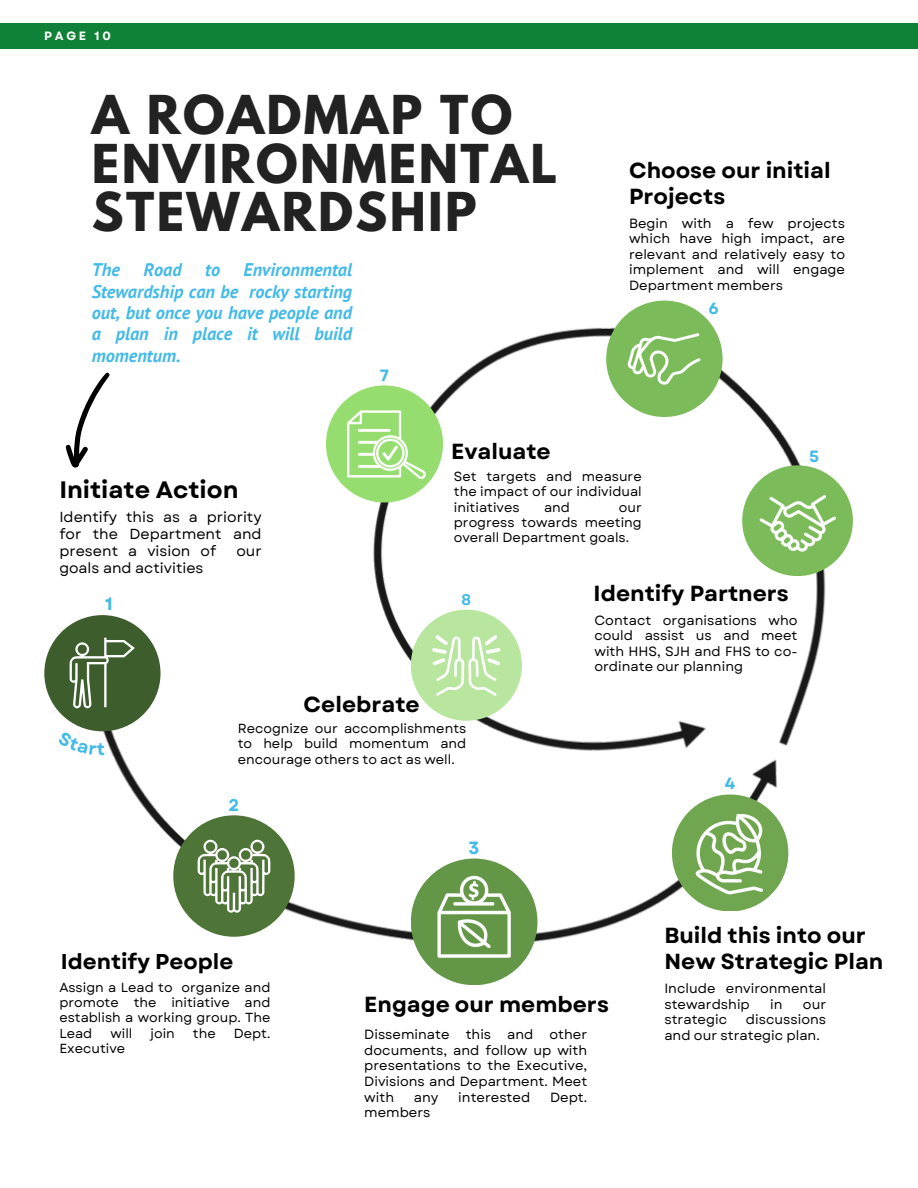
<style>
.page{position:relative;width:918px;height:1188px;background:#fff}
.page>*{position:absolute;margin:0;border:0;box-sizing:border-box;transform-origin:0 0}
.t1{font:700 47.4px/48.8px "League Spartan";letter-spacing:.05em;color:#222}
.t2{font:700 23.7px "Garet";color:#000}
.t3{font:700 21.75px/25.5px "Garet";color:#000}
.t4{font:700 21.45px "Garet";color:#000}
.t5{font:italic 700 18.3px/21.3px "PT Sans";color:#44bae7;text-align:justify}
.t6{font:700 18px "Garet";color:#44bae7}
.t7{font:700 17.7px "Garet";color:#44bae7}
.t8{font:700 16.95px "Garet";color:#44bae7}
.t9{font:700 16.35px "Garet";color:#44bae7}
.t10{font:700 16.2px "Garet";color:#44bae7}
.t11{font:700 15.45px "Garet";color:#44bae7}
.t12{font:14.55px/16.8px "Garet";color:#000;text-align:justify}
.t13{font:13.35px/15.6px "Garet";color:#000;text-align:justify}
.t14{font:13.2px/15.3px "Garet";color:#000;text-align:justify}
.t15{font:700 12px "Garet";letter-spacing:.23em;color:#fff}
</style>
<div class="page">
<div style="left:0;top:24px;width:918px;height:25px;background:#108237"></div>
<img style="left:71px;top:325px;width:782px;height:630px">
<div style="left:742px;top:465px;width:111px;height:111px;background:#7cbb59;border-radius:50%"></div>
<img style="left:747px;top:469px;width:101px;height:105px">
<div style="left:606px;top:301px;width:117px;height:116px;background:#7cbb59;border-radius:50%"></div>
<img style="left:617px;top:309px;width:94px;height:97px">
<div style="left:411px;top:859px;width:126px;height:126px;background:#649648;border-radius:50%"></div>
<img style="left:420px;top:863px;width:108px;height:112px">
<div style="left:672px;top:794px;width:116px;height:117px;background:#6fa64f;border-radius:50%"></div>
<img style="left:685px;top:807px;width:90px;height:94px">
<div style="left:326px;top:385px;width:117px;height:117px;background:#96dd6f;border-radius:50%"></div>
<img style="left:341px;top:404px;width:91px;height:80px">
<div style="left:411px;top:610px;width:111px;height:111px;background:#b8e69e;border-radius:50%"></div>
<img style="left:424px;top:635px;width:84px;height:68px">
<div style="left:173px;top:815px;width:122px;height:122px;background:#4e7438;border-radius:50%"></div>
<svg style="left:198px;top:839px;width:72px;height:74px"></svg>
<div style="left:44px;top:615px;width:117px;height:116px;background:#3e5d2d;border-radius:50%"></div>
<svg style="left:70px;top:638px;width:65px;height:71px"></svg>
<svg style="left:65px;top:372px;width:76px;height:99px"></svg>
<svg style="left:71px;top:731px;width:34px;height:24px"></svg>
<p class="t15" style="left:44px;top:27px;width:68px">PAGE 10</p>
<p class="t1" style="left:92px;top:97px;width:467px">A ROADMAP TO<br>ENVIRONMENTAL<br>STEWARDSHIP</p>
<p class="t5" style="left:92px;top:259px;width:262px;text-indent:152px">Environmental Stewardship can be rocky starting out, but once you have people and a plan in place it will build momentum.</p>
<p class="t5" style="left:92px;top:259px;width:30px">The</p>
<p class="t5" style="left:143px;top:259px;width:40px">Road</p>
<p class="t5" style="left:205px;top:259px;width:16px">to</p>
<p class="t9" style="left:380px;top:363px;width:11px">7</p>
<p class="t3" style="left:451px;top:439px;width:101px">Evaluate</p>
<p class="t3" style="left:629px;top:158px;width:203px">Choose our initial<br>Projects</p>
<p class="t13" style="left:629px;top:215px;width:218px">Begin with a few projects which have high impact, are relevant and relatively easy to implement and will engage Department members</p>
<p class="t10" style="left:708px;top:296px;width:12px">6</p>
<p class="t10" style="left:809px;top:445px;width:12px">5</p>
<p class="t2" style="left:59px;top:473px;width:181px">Initiate Action</p>
<p class="t12" style="left:59px;top:509px;width:204px">Identify this as a priority for the Department and present a vision of</p>
<p class="t12" style="left:236px;top:542px;width:27px">our</p>
<p class="t12" style="left:59px;top:559px;width:146px">goals and activities</p>
<p class="t6" style="left:105px;top:591px;width:9px">1</p>
<p class="t3" style="left:304px;top:692px;width:118px">Celebrate</p>
<p class="t14" style="left:454px;top:469px;width:189px">Set targets and measure the impact of our individual initiatives</p>
<p class="t14" style="left:544px;top:499px;width:27px">and</p>
<p class="t14" style="left:454px;top:499px;width:189px;text-indent:165px">our progress towards meeting overall Department goals.</p>
<p class="t11" style="left:462px;top:589px;width:11px">8</p>
<p class="t3" style="left:594px;top:581px;width:197px">Identify Partners</p>
<p class="t13" style="left:594px;top:612px;width:205px">Contact organisations who could assist us and meet with HHS, SJH and FHS to co&shy;ordinate our planning</p>
<p class="t14" style="left:238px;top:721px;width:230px">Recognize our accomplishments to help build momentum and encourage others to act as well.</p>
<p class="t8" style="left:229px;top:793px;width:12px">2</p>
<p class="t4" style="left:61px;top:946px;width:174px">Identify People</p>
<p class="t14" style="left:59px;top:980px;width:213px">Assign a Lead to organize and promote the initiative and establish a working group. The Lead</p>
<p class="t14" style="left:110px;top:1026px;width:24px">will</p>
<p class="t14" style="left:151px;top:1026px;width:26px">join</p>
<p class="t14" style="left:193px;top:1026px;width:24px">the</p>
<p class="t14" style="left:234px;top:1026px;width:38px">Dept.</p>
<p class="t14" style="left:59px;top:1041px;width:67px">Executive</p>
<p class="t7" style="left:469px;top:835px;width:13px">3</p>
<p class="t3" style="left:364px;top:992px;width:246px">Engage our members</p>
<p class="t13" style="left:364px;top:1027px;width:225px">Disseminate this and other documents, and follow up with presentations to the Executive, Divisions and Department. Meet with</p>
<p class="t13" style="left:414px;top:1089px;width:26px">any</p>
<p class="t13" style="left:458px;top:1089px;width:73px">interested</p>
<p class="t13" style="left:550px;top:1089px;width:39px">Dept.</p>
<p class="t13" style="left:364px;top:1105px;width:68px">members</p>
<p class="t10" style="left:725px;top:772px;width:12px">4</p>
<p class="t3" style="left:664px;top:923px;width:221px">Build this into our<br>New Strategic Plan</p>
<p class="t13" style="left:664px;top:981px;width:163px">Include environmental stewardship</p>
<p class="t13" style="left:770px;top:996px;width:14px">in</p>
<p class="t13" style="left:803px;top:996px;width:25px">our</p>
<p class="t13" style="left:664px;top:1012px;width:163px;text-indent:82px">discussions and our strategic plan.</p>
<p class="t13" style="left:664px;top:1012px;width:64px">strategic</p>
</div>
